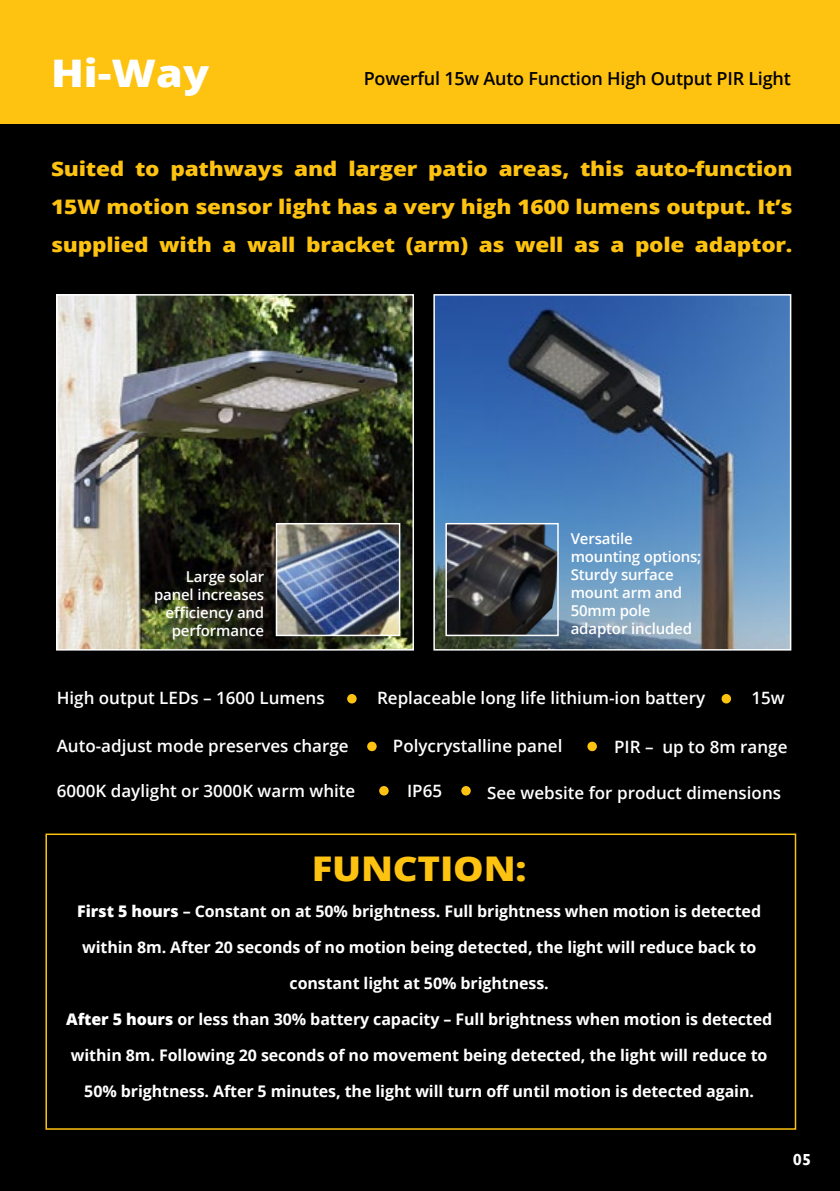
<style>
.page{position:relative;width:840px;height:1191px;background:#fff}
.page>*{position:absolute;margin:0;border:0;box-sizing:border-box;transform-origin:0 0}
.t1{font:800 38px "Open Sans";color:#fff;scale:1.13 1}
.t2{font:800 34px "Open Sans";letter-spacing:-.005em;color:#fec210;scale:1.13 1}
.t3{font:800 20px/38px "Open Sans";letter-spacing:-.01em;color:#fec210;text-align:justify;scale:1.13 1}
.t4{font:600 18px "Open Sans";letter-spacing:-.01em;color:#000001}
.t5{font:600 17px "Open Sans";color:#fff}
.t6{font:700 16px "Open Sans";letter-spacing:-.005em;color:#fff}
.t7{font:700 16px "Gill Sans";color:#fff;scale:1.04 1}
.t8{font:600 15px/18px "Open Sans";letter-spacing:-.01em;color:#fff}
.s1{font-weight:800}
</style>
<div class="page">
<div style="left:0;top:0;width:839px;height:1191px;background:#000001"></div>
<div style="left:0;top:0;width:839px;height:124px;background:#fec210"></div>
<img style="left:59px;top:297px;width:352px;height:350px">
<div style="left:56px;top:294px;width:358px;height:356px;border:2px solid #fff"></div>
<img style="left:436px;top:297px;width:351px;height:350px">
<div style="left:433px;top:294px;width:357px;height:356px;border:2px solid #fff"></div>
<img style="left:278px;top:526px;width:119px;height:107px">
<div style="left:275px;top:523px;width:125px;height:113px;border:2px solid #fff"></div>
<img style="left:448px;top:526px;width:107px;height:107px">
<div style="left:445px;top:523px;width:113px;height:113px;border:2px solid #fff"></div>
<div style="left:379px;top:786px;width:9px;height:9px;background:#fec210;border-radius:50%"></div>
<div style="left:461px;top:786px;width:9px;height:9px;background:#fec210;border-radius:50%"></div>
<div style="left:347px;top:694px;width:9px;height:9px;background:#fec210;border-radius:50%"></div>
<div style="left:721px;top:694px;width:9px;height:9px;background:#fec210;border-radius:50%"></div>
<div style="left:367px;top:741px;width:9px;height:10px;background:#fec210;border-radius:50%"></div>
<div style="left:587px;top:741px;width:9px;height:10px;background:#fec210;border-radius:50%"></div>
<div style="left:45px;top:833px;width:750px;height:296px;border:2px solid #fec210"></div>
<p class="t1" style="left:51px;top:44px;width:141px">Hi-Way</p>
<p class="t4" style="left:363px;top:66px;width:428px">Powerful 15w Auto Function High Output PIR Light</p>
<p class="t3" style="left:51px;top:149px;width:657px">Suited to pathways and larger patio areas, this auto-function 15W motion sensor light has a very high 1600 lumens output. It’s supplied with a wall bracket (arm) as well as a pole adaptor.</p>
<p class="t8" style="left:154px;top:567px;width:112px;text-align:right">Large solar panel increases efficiency and performance</p>
<p class="t5" style="left:57px;top:686px;width:269px">High output LEDs – 1600 Lumens</p>
<p class="t8" style="left:570px;top:529px;width:132px">Versatile mounting options;<br>Sturdy surface mount arm and<br>50mm pole adaptor included</p>
<p class="t5" style="left:377px;top:686px;width:329px">Replaceable long life lithium-ion battery</p>
<p class="t5" style="left:751px;top:686px;width:35px">15w</p>
<p class="t5" style="left:392px;top:734px;width:171px">Polycrystalline panel</p>
<p class="t5" style="left:57px;top:734px;width:293px">Auto-adjust mode preserves charge</p>
<p class="t5" style="left:613px;top:735px;width:175px">PIR – up to 8m range</p>
<p class="t5" style="left:57px;top:779px;width:300px">6000K daylight or 3000K warm white</p>
<p class="t5" style="left:407px;top:779px;width:37px">IP65</p>
<p class="t5" style="left:487px;top:781px;width:295px">See website for product dimensions</p>
<p class="t2" style="left:311px;top:842px;width:191px">FUNCTION:</p>
<p class="t6" style="left:77px;top:900px;width:685px"><span class="s1">First 5 hours</span> – Constant on at 50% brightness. Full brightness when motion is detected</p>
<p class="t6" style="left:82px;top:936px;width:675px">within 8m. After 20 seconds of no motion being detected, the light will reduce back to</p>
<p class="t6" style="left:289px;top:972px;width:260px">constant light at 50% brightness.</p>
<p class="t6" style="left:66px;top:1008px;width:707px"><span class="s1">After 5 hours</span> or less than 30% battery capacity – Full brightness when motion is detected</p>
<p class="t6" style="left:71px;top:1044px;width:697px">within 8m. Following 20 seconds of no movement being detected, the light will reduce to</p>
<p class="t6" style="left:84px;top:1080px;width:671px">50% brightness. After 5 minutes, the light will turn off until motion is detected again.</p>
<p class="t7" style="left:792px;top:1150px;width:19px">05</p>
</div>
